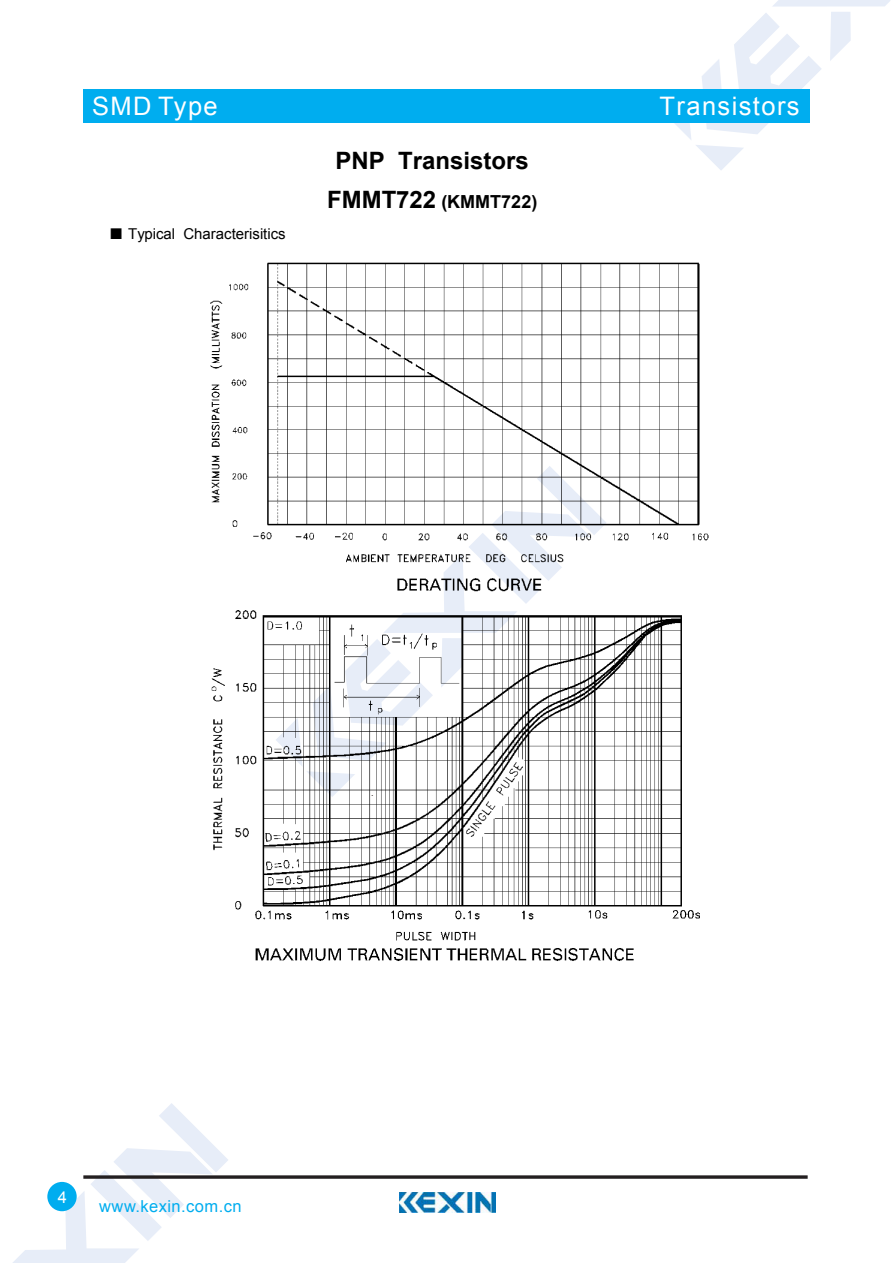
<style>
.page{position:relative;width:893px;height:1263px;background:#fff}
.page>*{position:absolute;margin:0;border:0;box-sizing:border-box;transform-origin:0 0}
.t1{font:25.5px "Arial";letter-spacing:.055em;color:#fff}
.t2{font:700 24px "Arial";color:#000}
.t3{font:700 18px "Arial";color:#000}
.t4{font:16.5px "Arial";letter-spacing:.025em;color:#00adef}
.t5{font:16.5px "Arial";color:#fff}
.t6{font:15px "Arial";color:#000}
.t7{font:9px "Arial";color:#231815}
.s1{font-family:"Sim Sun"}
.s2{font-size:24px}
</style>
<div class="page">
<svg style="left:674px;top:0;width:216px;height:170px"></svg>
<svg style="left:13px;top:1103px;width:215px;height:160px"></svg>
<div style="left:83px;top:89px;width:726px;height:34px;background:#00adef"></div>
<svg style="left:83px;top:1175px;width:725px;height:4px;background:#433f40"></svg>
<div style="left:47px;top:1182px;width:30px;height:29px;background:#00adef;border-radius:50%"></div>
<img style="left:400px;top:1193px;width:95px;height:20px">
<img style="left:210px;top:262px;width:499px;height:699px">
<h1 class="t1" style="left:92px;top:89px;width:127px">SMD Type</h1>
<p class="t6" style="left:109px;top:223px;width:178px"><span class="s1">■</span> Typical Characterisitics</p>
<h2 class="t2" style="left:336px;top:144px;width:195px">PNP Transistors</h2>
<p class="t3" style="left:327px;top:190px;width:212px"><span class="s2">FMMT722</span> (KMMT722)</p>
<h1 class="t1" style="left:660px;top:89px;width:141px">Transistors</h1>
<p class="t7" style="left:371px;top:787px;width:4px">.</p>
<p class="t5" style="left:58px;top:1186px;width:11px">4</p>
<p class="t4" style="left:99px;top:1196px;width:144px">www.kexin.com.cn</p>
</div>
